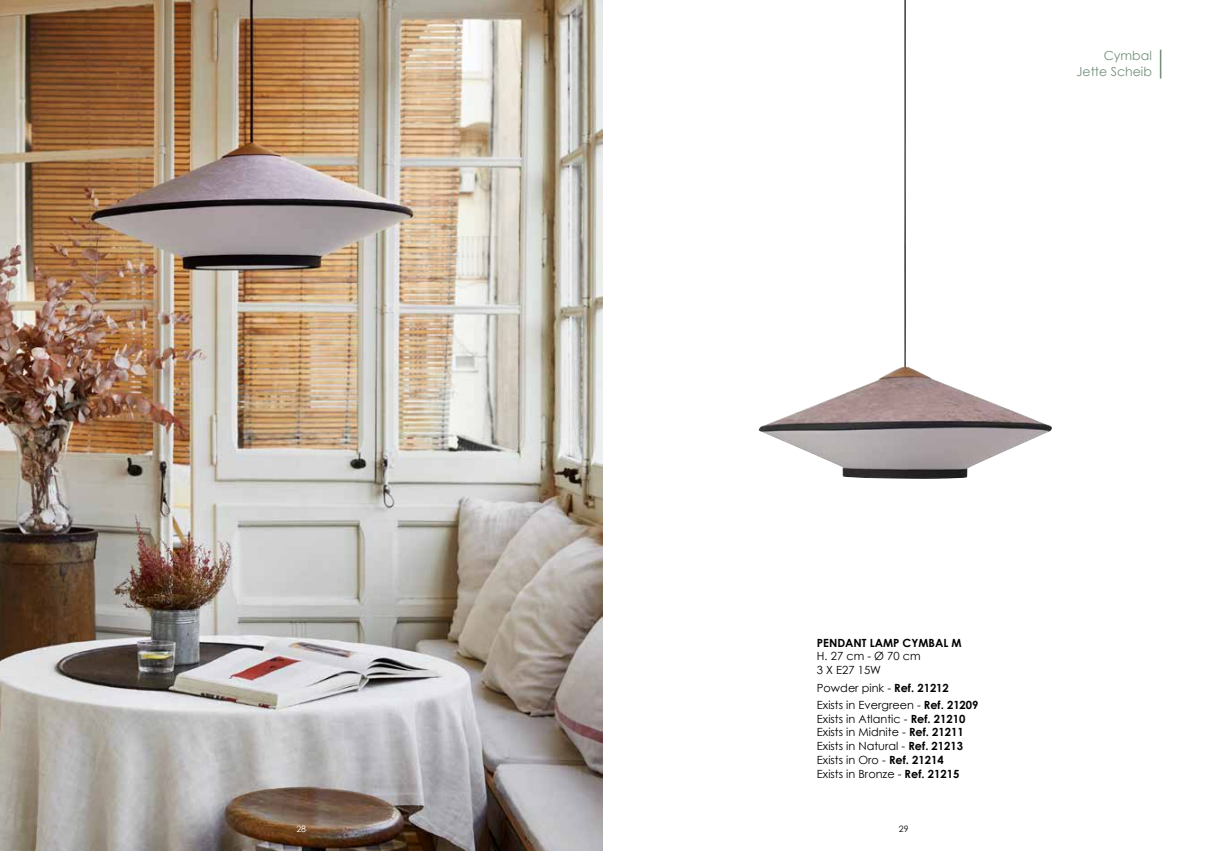
<style>
.page{position:relative;width:1205px;height:851px;background:#fff}
.page>*{position:absolute;margin:0;border:0;box-sizing:border-box;transform-origin:0 0}
.t1{font:12.5px/16.2px "Century Gothic";color:#75917e;text-align:right}
.t2{font:11.25px/13.8px "Century Gothic";color:#000}
.t3{font:8.75px "Century Gothic";color:#fff}
.t4{font:8.75px "Century Gothic";color:#000}
.s1{font-weight:700}
.s2{font-size:11.38px}
</style>
<div class="page">
<img style="left:0;top:0;width:602px;height:850px">
<svg style="left:1160px;top:50px;width:1px;height:28px"></svg>
<img style="left:758px;top:0;width:294px;height:479px">
<p class="t1" style="left:1076px;top:47px;width:77px">Cymbal<br>Jette Scheib</p>
<p class="t2" style="left:817px;top:635px;width:146px"><span class="s1">PENDANT LAMP CYMBAL M<br></span>H. 27 cm - <span class="s2">Ø</span> 70 cm<br>3 X E27 15W</p>
<p class="t2" style="left:817px;top:678px;width:163px;line-height:17.2px">Powder pink - <span class="s1">Ref. 21212<br></span>Exists in Evergreen - <span class="s1">Ref. 21209</span></p>
<p class="t2" style="left:817px;top:711px;width:150px">Exists in Atlantic - <span class="s1">Ref. 21210<br></span>Exists in Midnite - <span class="s1">Ref. 21211<br></span>Exists in Natural - <span class="s1">Ref. 21213<br></span>Exists in Oro - <span class="s1">Ref. 21214<br></span>Exists in Bronze - <span class="s1">Ref. 21215</span></p>
<p class="t3" style="left:296px;top:822px;width:11px">28</p>
<p class="t4" style="left:899px;top:822px;width:11px">29</p>
</div>
